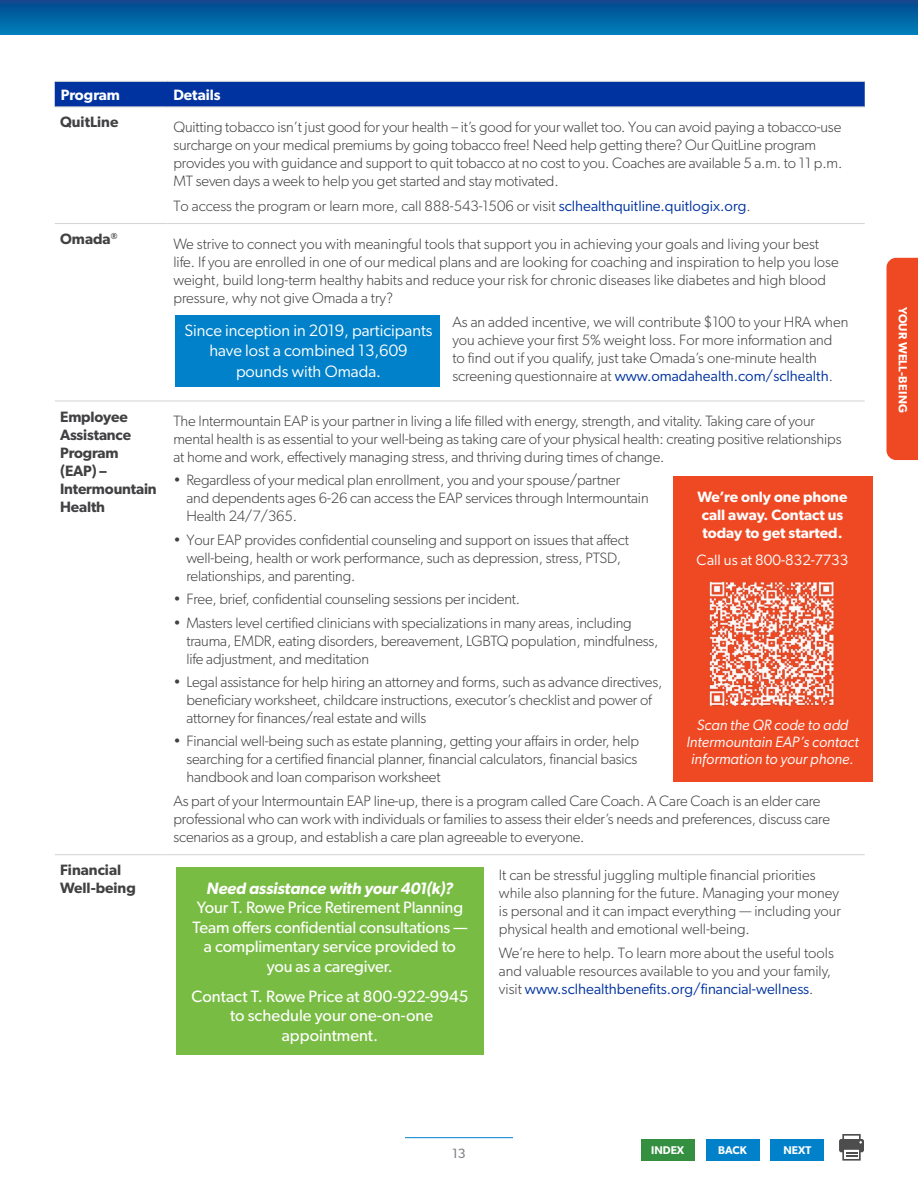
<style>
.page{position:relative;width:918px;height:1188px;background:#fff}
.page>*{position:absolute;margin:0;border:0;box-sizing:border-box;transform-origin:0 0}
.t1{font:16.5px/19.5px "Gibson";letter-spacing:-.01em;color:#fff;text-align:center}
.t2{font:16.5px/20.2px "Gibson";color:#fff;text-align:center}
.t3{font:italic 600 16.5px "Gibson";letter-spacing:-.005em;color:#fff}
.t4{font:300 15px/18px "Gibson";letter-spacing:-.01em;color:#414042}
.t5{font:600 15px/18px "Gibson";letter-spacing:-.01em;color:#414042}
.t6{font:600 15px/18px "Gibson";color:#fff}
.t7{font:italic 15px/17.2px "Gibson";color:#fff;text-align:center}
.t8{font:15px "Gibson";color:#fff}
.t9{font:13.5px "Gibson";color:#808285}
.t10{font:600 12px "Gibson";letter-spacing:.02em;color:#fff}
.t11{font:600 11.25px "Gibson";color:#fff}
.s1{font-weight:400;color:#0033a0}
</style>
<div class="page">
<hr style="left:405px;top:1137px;width:108px;height:1px;background:#0081c9">
<div style="left:641px;top:1139px;width:54px;height:22px;background:#348f41"></div>
<div style="left:706px;top:1139px;width:53px;height:22px;background:#0081c9"></div>
<div style="left:770px;top:1139px;width:54px;height:22px;background:#0081c9"></div>
<svg style="left:839px;top:1134px;width:25px;height:27px"></svg>
<svg style="left:0;top:0;width:918px;height:35px"></svg>
<div style="left:886px;top:258px;width:32px;height:202px;background:#ef4923"></div>
<div style="left:55px;top:82px;width:810px;height:24px;background:#0033a0"></div>
<hr style="left:55px;top:81px;width:112px;height:1px;background:#d1d3d4">
<hr style="left:167px;top:81px;width:698px;height:1px;background:#d1d3d4">
<hr style="left:55px;top:106px;width:112px;height:1px;background:#d1d3d4">
<hr style="left:167px;top:106px;width:698px;height:1px;background:#d1d3d4">
<hr style="left:55px;top:223px;width:112px;height:1px;background:#d1d3d4">
<hr style="left:167px;top:223px;width:698px;height:1px;background:#d1d3d4">
<hr style="left:55px;top:401px;width:112px;height:1px;background:#d1d3d4">
<hr style="left:167px;top:401px;width:698px;height:1px;background:#d1d3d4">
<hr style="left:55px;top:854px;width:112px;height:1px;background:#d1d3d4">
<hr style="left:167px;top:854px;width:698px;height:1px;background:#d1d3d4">
<div style="left:176px;top:315px;width:264px;height:72px;background:#0081c9"></div>
<div style="left:673px;top:476px;width:199px;height:306px;background:#ef4923"></div>
<img style="left:709px;top:581px;width:125px;height:125px">
<div style="left:176px;top:867px;width:308px;height:188px;background:#79bc43"></div>
<p class="t6" style="left:61px;top:86px;width:61px">Program</p>
<p class="t6" style="left:173px;top:86px;width:49px">Details</p>
<p class="t5" style="left:60px;top:113px;width:60px">QuitLine</p>
<p class="t4" style="left:173px;top:117px;width:670px">Quitting tobacco isn’t just good for your health – it’s good for your wallet too. You can avoid paying a tobacco-use surcharge on your medical premiums by going tobacco free! Need help getting there? Our QuitLine program provides you with guidance and support to quit tobacco at no cost to you. Coaches are available 5 a.m. to 11 p.m.<br>MT seven days a week to help you get started and stay motivated.</p>
<p class="t4" style="left:173px;top:196px;width:579px">To access the program or learn more, call 888-543-1506 or visit <span class="s1">sclhealthquitline.quitlogix.org</span>.</p>
<p class="t5" style="left:60px;top:230px;width:59px">Omada<sup>®</sup></p>
<p class="t4" style="left:173px;top:234px;width:667px">We strive to connect you with meaningful tools that support you in achieving your goals and living your best life. If you are enrolled in one of our medical plans and are looking for coaching and inspiration to help you lose weight, build long-term healthy habits and reduce your risk for chronic diseases like diabetes and high blood pressure, why not give Omada a try?</p>
<p class="t4" style="left:452px;top:313px;width:397px">As an added incentive, we will contribute $100 to your HRA when you achieve your first 5% weight loss. For more information and to find out if you qualify, just take Omada’s one-minute health screening questionnaire at <span class="s1">www.omadahealth.com/sclhealth</span>.</p>
<p class="t5" style="left:60px;top:407px;width:98px">Employee<br>Assistance<br>Program (EAP) –<br>Intermountain<br>Health</p>
<p class="t4" style="left:173px;top:412px;width:670px">The Intermountain EAP is your partner in living a life filled with energy, strength, and vitality. Taking care of your mental health is as essential to your well-being as taking care of your physical health: creating positive relationships at home and work, effectively managing stress, and thriving during times of change.</p>
<p class="t2" style="left:184px;top:320px;width:250px">Since inception in 2019, participants have lost a combined 13,609 pounds with Omada.</p>
<p class="t4" style="left:186px;top:471px;width:464px;text-indent:-13px">• Regardless of your medical plan enrollment, you and your spouse/partner<br>and dependents ages 6-26 can access the EAP services through Intermountain<br>Health 24/7/365.</p>
<p class="t4" style="left:186px;top:530px;width:444px;text-indent:-13px">• Your EAP provides confidential counseling and support on issues that affect well-being, health or work performance, such as depression, stress, PTSD, relationships, and parenting.</p>
<p class="t4" style="left:173px;top:590px;width:348px">• Free, brief, confidential counseling sessions per incident.</p>
<p class="t4" style="left:186px;top:613px;width:473px;text-indent:-13px">• Masters level certified clinicians with specializations in many areas, including trauma, EMDR, eating disorders, bereavement, LGBTQ population, mindfulness, life adjustment, and meditation</p>
<p class="t4" style="left:186px;top:673px;width:477px;text-indent:-13px">• Legal assistance for help hiring an attorney and forms, such as advance directives, beneficiary worksheet, childcare instructions, executor’s checklist and power of attorney for finances/real estate and wills</p>
<p class="t4" style="left:186px;top:732px;width:454px;text-indent:-13px">• Financial well-being such as estate planning, getting your affairs in order, help searching for a certified financial planner, financial calculators, financial basics handbook and loan comparison worksheet</p>
<p class="t4" style="left:173px;top:791px;width:658px">As part of your Intermountain EAP line-up, there is a program called Care Coach. A Care Coach is an elder care professional who can work with individuals or families to assess their elder’s needs and preferences, discuss care scenarios as a group, and establish a care plan agreeable to everyone.</p>
<p class="t6" style="left:698px;top:488px;width:151px">We’re only one phone call away. Contact us today to get started.</p>
<p class="t8" style="left:697px;top:551px;width:153px">Call us at 800-832-7733</p>
<p class="t7" style="left:686px;top:716px;width:174px">Scan the QR code to add<br>Intermountain EAP’s contact information to your phone.</p>
<p class="t5" style="left:60px;top:861px;width:77px">Financial<br>Well-being</p>
<p class="t4" style="left:499px;top:865px;width:344px">It can be stressful juggling multiple financial priorities while also planning for the future. Managing your money is personal and it can impact everything — including your physical health and emotional well-being.</p>
<p class="t4" style="left:499px;top:944px;width:337px">We’re here to help. To learn more about the useful tools and valuable resources available to you and your family, visit <span class="s1">www.sclhealthbenefits.org/financial-wellness</span>.</p>
<p class="t3" style="left:207px;top:878px;width:248px">Need assistance with your 401(k)?</p>
<p class="t1" style="left:193px;top:898px;width:276px">Your T. Rowe Price Retirement Planning Team offers confidential consultations — a complimentary service provided to you as a caregiver.</p>
<p class="t1" style="left:192px;top:986px;width:278px">Contact T. Rowe Price at 800-922-9945 to schedule your one-on-one appointment.</p>
<p class="t10" style="left:910px;top:307px;width:108px;rotate:90deg">YOUR WELL-BEING</p>
<p class="t9" style="left:452px;top:1146px;width:15px">13</p>
<p class="t11" style="left:651px;top:1143px;width:34px">INDEX</p>
<p class="t11" style="left:718px;top:1143px;width:30px">BACK</p>
<p class="t11" style="left:783px;top:1143px;width:29px">NEXT</p>
</div>
